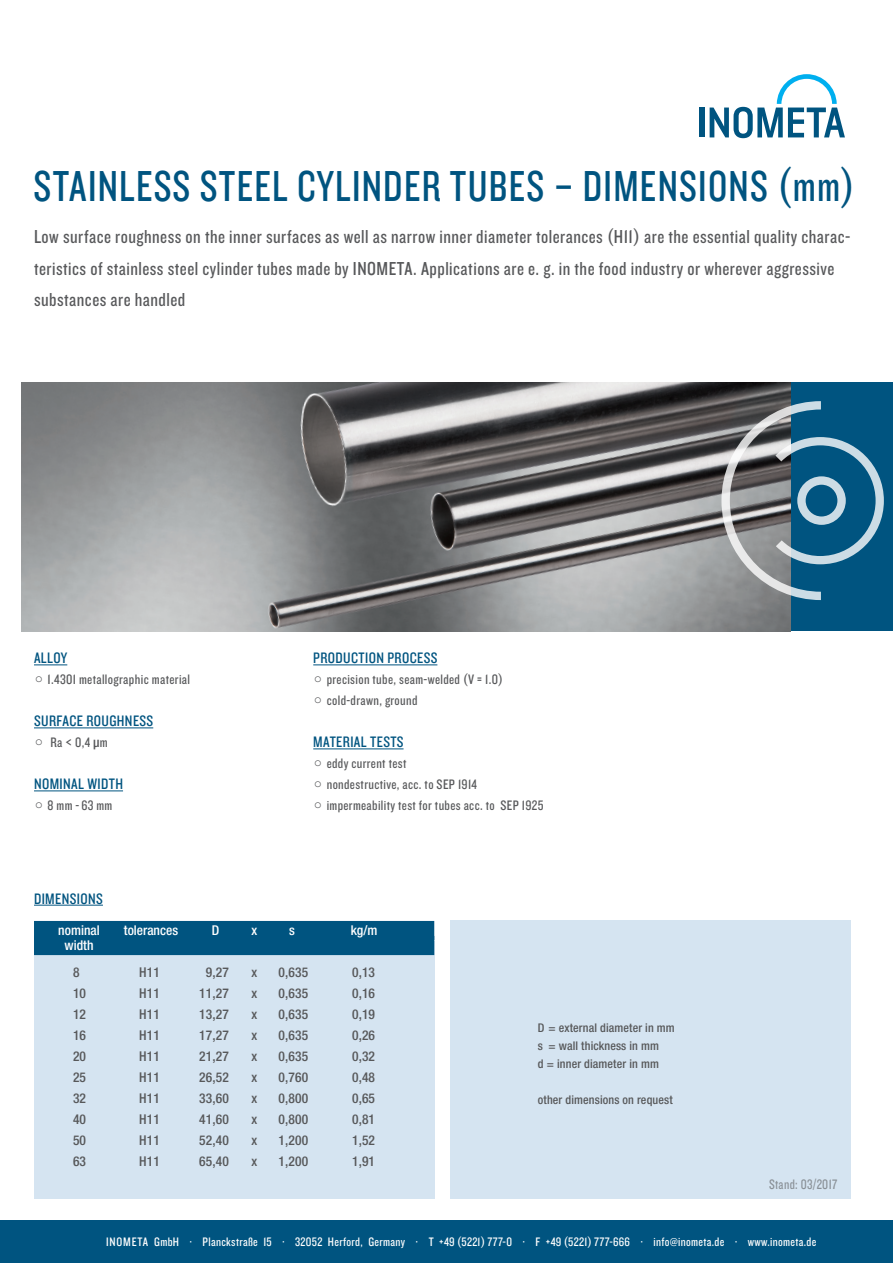
<style>
.page{position:relative;width:893px;height:1263px;background:#fff}
.page>*{position:absolute;margin:0;border:0;box-sizing:border-box;transform-origin:0 0}
.t1{font:45px "Knockout 29 Junior Ltweight";letter-spacing:.03em;color:#005480;scale:.93 1}
.t2{font:19.5px/31.5px "Knockout 29 Junior Ltweight";letter-spacing:.025em;color:#57585a}
.t3{font:15.75px "Knockout 29 Junior Ltweight";letter-spacing:.025em;color:#005480}
.t4{font:14.25px/21px "Knockout 29 Junior Ltweight";letter-spacing:.025em;color:#57585a}
.t5{font:14.25px "Knockout 29 Junior Ltweight";letter-spacing:.025em;color:#57585a;scale:.95 1}
.t6{font:500 condensed 13.5px "Helvetica Neue LT Std";letter-spacing:.01em;color:#57585a}
.t7{font:500 condensed 13.5px "Helvetica Neue LT Std";color:#fff}
.t8{font:12.75px "Knockout 29 Junior Ltweight";letter-spacing:.025em;color:#fff}
.t9{font:500 condensed 12px/18px "Helvetica Neue LT Std";letter-spacing:.01em;color:#57585a}
.s1{font-family:"Helvetica Neue LT Std";font-weight:500;font-stretch:condensed;font-size:13.5px}
</style>
<div class="page">
<div style="left:0;top:1220px;width:893px;height:43px;background:#005480"></div>
<div style="left:699px;top:108px;width:5px;height:29px;background:#005480"></div>
<svg style="left:710px;top:74px;width:135px;height:64px"></svg>
<div style="left:791px;top:383px;width:102px;height:248px;background:#005480"></div>
<img style="left:21px;top:383px;width:770px;height:248px">
<hr style="left:34px;top:664px;width:33px;height:1px;background:#005480">
<hr style="left:34px;top:727px;width:119px;height:1px;background:#005480">
<hr style="left:34px;top:790px;width:89px;height:1px;background:#005480">
<hr style="left:313px;top:664px;width:124px;height:1px;background:#005480">
<hr style="left:313px;top:748px;width:91px;height:1px;background:#005480">
<div style="left:34px;top:942px;width:400px;height:257px;background:#d5e4f1"></div>
<div style="left:450px;top:921px;width:400px;height:278px;background:#d5e4f1"></div>
<div style="left:34px;top:921px;width:400px;height:19px;background:#005480"></div>
<div style="left:34px;top:936px;width:400px;height:19px;background:#005480"></div>
<hr style="left:34px;top:905px;width:69px;height:1px;background:#005480">
<svg style="left:721px;top:401px;width:163px;height:199px"></svg>
<h1 class="t1" style="left:34px;top:157px;width:885px">STAINLESS STEEL CYLINDER TUBES – DIMENSIONS (mm)</h1>
<p class="t2" style="left:34px;top:220px;width:818px">Low surface roughness on the inner surfaces as well as narrow inner diameter tolerances (H11) are the essential quality charac&shy;teristics of stainless steel cylinder tubes made by INOMETA. Applications are e. g. in the food industry or wherever aggressive substances are handled</p>
<p class="t3" style="left:34px;top:648px;width:35px">ALLOY</p>
<p class="t4" style="left:48px;top:668px;width:144px">1.4301 metallographic material</p>
<p class="t3" style="left:34px;top:711px;width:121px">SURFACE ROUGHNESS</p>
<p class="t4" style="left:50px;top:731px;width:59px">Ra &lt; 0,4 <span class="s1">µ</span>m</p>
<p class="t3" style="left:34px;top:774px;width:91px">NOMINAL WIDTH</p>
<p class="t4" style="left:48px;top:794px;width:66px">8 mm - 63 mm</p>
<p class="t3" style="left:34px;top:888px;width:70px">DIMENSIONS</p>
<p class="t3" style="left:313px;top:648px;width:126px">PRODUCTION PROCESS</p>
<p class="t4" style="left:327px;top:668px;width:178px">precision tube, seam-welded (V = 1.0) cold-drawn, ground</p>
<p class="t3" style="left:313px;top:732px;width:92px">MATERIAL TESTS</p>
<p class="t4" style="left:327px;top:752px;width:218px">eddy current test<br>nondestructive, acc. to SEP 1914 impermeability test for tubes acc. to SEP 1925</p>
<p class="t7" style="left:58px;top:922px;width:43px">nominal</p>
<p class="t7" style="left:124px;top:922px;width:56px">tolerances</p>
<p class="t7" style="left:212px;top:922px;width:9px">D</p>
<p class="t7" style="left:252px;top:922px;width:7px">x</p>
<p class="t7" style="left:289px;top:922px;width:7px">s</p>
<p class="t7" style="left:351px;top:922px;width:28px">kg/m</p>
<p class="t7" style="left:65px;top:937px;width:30px">width</p>
<p class="t6" style="left:73px;top:964px;width:8px">8</p>
<p class="t6" style="left:139px;top:964px;width:22px">H11</p>
<p class="t6" style="left:206px;top:964px;width:25px">9,27</p>
<p class="t6" style="left:252px;top:964px;width:7px">x</p>
<p class="t6" style="left:279px;top:964px;width:31px">0,635</p>
<p class="t6" style="left:352px;top:964px;width:25px">0,13</p>
<p class="t6" style="left:73px;top:985px;width:15px">10</p>
<p class="t6" style="left:139px;top:985px;width:22px">H11</p>
<p class="t6" style="left:199px;top:985px;width:31px">11,27</p>
<p class="t6" style="left:252px;top:985px;width:7px">x</p>
<p class="t6" style="left:279px;top:985px;width:31px">0,635</p>
<p class="t6" style="left:352px;top:985px;width:25px">0,16</p>
<p class="t6" style="left:73px;top:1006px;width:15px">12</p>
<p class="t6" style="left:139px;top:1006px;width:22px">H11</p>
<p class="t6" style="left:199px;top:1006px;width:31px">13,27</p>
<p class="t6" style="left:252px;top:1006px;width:7px">x</p>
<p class="t6" style="left:279px;top:1006px;width:31px">0,635</p>
<p class="t6" style="left:352px;top:1006px;width:25px">0,19</p>
<p class="t6" style="left:73px;top:1027px;width:15px">16</p>
<p class="t6" style="left:139px;top:1027px;width:22px">H11</p>
<p class="t6" style="left:199px;top:1027px;width:31px">17,27</p>
<p class="t6" style="left:252px;top:1027px;width:7px">x</p>
<p class="t6" style="left:279px;top:1027px;width:31px">0,635</p>
<p class="t6" style="left:352px;top:1027px;width:25px">0,26</p>
<p class="t6" style="left:73px;top:1048px;width:15px">20</p>
<p class="t6" style="left:139px;top:1048px;width:22px">H11</p>
<p class="t6" style="left:199px;top:1048px;width:31px">21,27</p>
<p class="t6" style="left:252px;top:1048px;width:7px">x</p>
<p class="t6" style="left:279px;top:1048px;width:31px">0,635</p>
<p class="t6" style="left:352px;top:1048px;width:25px">0,32</p>
<p class="t6" style="left:73px;top:1069px;width:15px">25</p>
<p class="t6" style="left:139px;top:1069px;width:22px">H11</p>
<p class="t6" style="left:199px;top:1069px;width:31px">26,52</p>
<p class="t6" style="left:252px;top:1069px;width:7px">x</p>
<p class="t6" style="left:279px;top:1069px;width:31px">0,760</p>
<p class="t6" style="left:352px;top:1069px;width:25px">0,48</p>
<p class="t6" style="left:73px;top:1090px;width:15px">32</p>
<p class="t6" style="left:139px;top:1090px;width:22px">H11</p>
<p class="t6" style="left:199px;top:1090px;width:31px">33,60</p>
<p class="t6" style="left:252px;top:1090px;width:7px">x</p>
<p class="t6" style="left:279px;top:1090px;width:31px">0,800</p>
<p class="t6" style="left:352px;top:1090px;width:25px">0,65</p>
<p class="t6" style="left:73px;top:1111px;width:15px">40</p>
<p class="t6" style="left:139px;top:1111px;width:22px">H11</p>
<p class="t6" style="left:199px;top:1111px;width:31px">41,60</p>
<p class="t6" style="left:252px;top:1111px;width:7px">x</p>
<p class="t6" style="left:279px;top:1111px;width:31px">0,800</p>
<p class="t6" style="left:352px;top:1111px;width:25px">0,81</p>
<p class="t6" style="left:73px;top:1133px;width:15px">50</p>
<p class="t6" style="left:139px;top:1133px;width:22px">H11</p>
<p class="t6" style="left:199px;top:1133px;width:31px">52,40</p>
<p class="t6" style="left:252px;top:1133px;width:7px">x</p>
<p class="t6" style="left:279px;top:1133px;width:31px">1,200</p>
<p class="t6" style="left:352px;top:1133px;width:25px">1,52</p>
<p class="t6" style="left:73px;top:1154px;width:15px">63</p>
<p class="t6" style="left:139px;top:1154px;width:22px">H11</p>
<p class="t6" style="left:199px;top:1154px;width:31px">65,40</p>
<p class="t6" style="left:252px;top:1154px;width:7px">x</p>
<p class="t6" style="left:279px;top:1154px;width:31px">1,200</p>
<p class="t6" style="left:352px;top:1154px;width:25px">1,91</p>
<p class="t9" style="left:538px;top:1018px;width:138px">D = external diameter in mm s = wall thickness in mm<br>d = inner diameter in mm</p>
<p class="t9" style="left:538px;top:1090px;width:136px">other dimensions on request</p>
<p class="t5" style="left:769px;top:1175px;width:73px">Stand: 03/2017</p>
<p class="t5" style="left:776px;top:1175px;width:71px">Stand: 01/2018</p>
<p class="t8" style="left:106px;top:1233px;width:711px">INOMETA GmbH · Planckstraße 15 · 32052 Herford, Germany · T +49 (5221) 777-0 · F +49 (5221) 777-666 · info@inometa.de · www.inometa.de</p>
</div>
